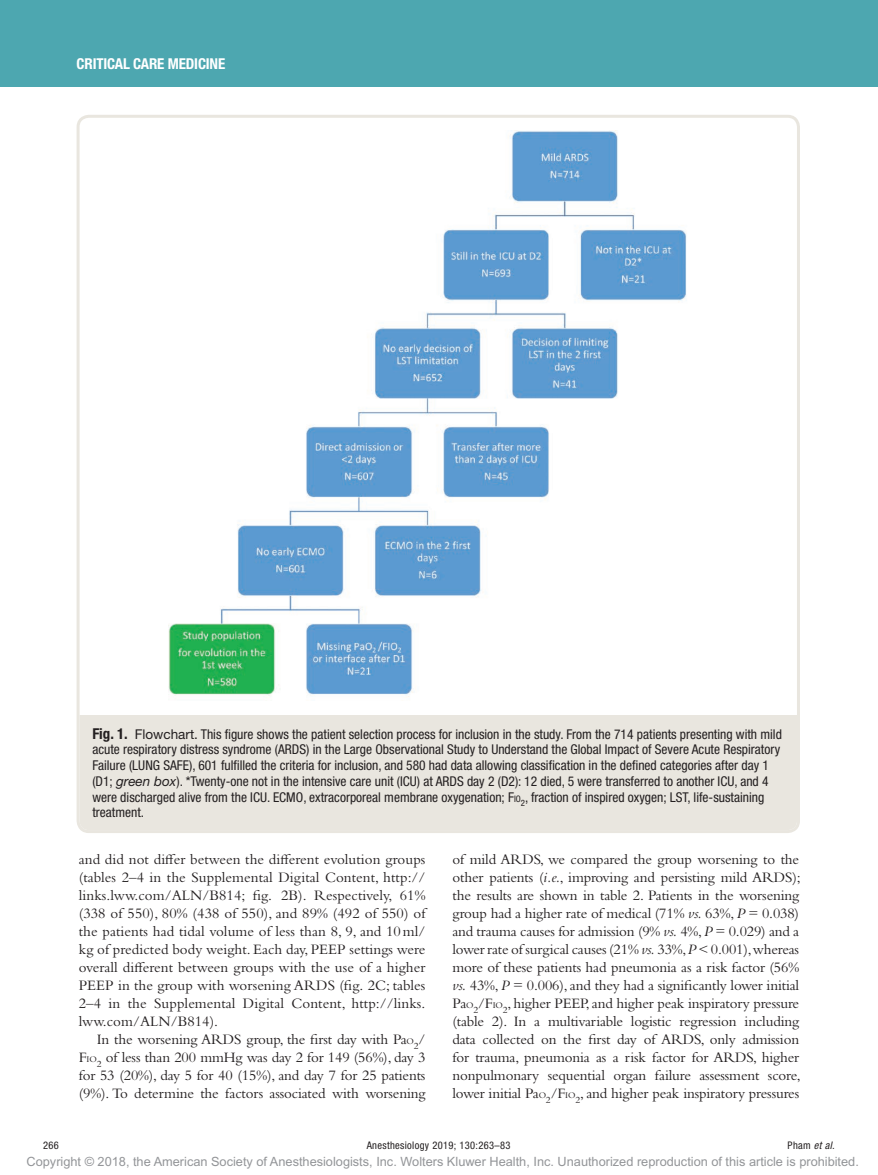
<style>
.page{position:relative;width:878px;height:1175px;background:#fff}
.page>*{position:absolute;margin:0;border:0;box-sizing:border-box;transform-origin:0 0}
.t1{font:15px/18px "Bembo Std";letter-spacing:-.01em;color:#231f20;text-align:justify}
.t2{font:700 condensed 15px "Helvetica Neue LT Std";letter-spacing:-.01em;color:#fff}
.t3{font:condensed 13.5px/15.8px "Helvetica Neue LT Std";color:#231f20}
.t4{font:12.75px "Arial MT Std";color:#939598}
.t5{font:condensed 10.5px "Helvetica Neue LT Std";letter-spacing:.03em;color:#231f20}
.t6{font:italic condensed 10.5px "Helvetica Neue LT Std";color:#231f20}
.t7{font:9.75px "Bembo Std";color:#231f20}
.t8{font:9px "Bembo Std";color:#231f20}
.s1{font-weight:700;font-size:15px}
.s2{font-stretch:normal}
.s3{font-style:italic;font-stretch:normal}
.s4{font-size:9px}
.s5{font-size:15px}
.s6{font-style:italic}
.s7{font-style:normal}
</style>
<div class="page">
<div style="left:0;top:0;width:878px;height:86px;background:#4da7b0"></div>
<div style="left:80px;top:715px;width:717px;height:115px;background:#e9e6df"></div>
<img style="left:168px;top:131px;width:519px;height:566px">
<div style="left:77px;top:115px;width:723px;height:718px;border:3px solid #e9e6df;border-radius:11px"></div>
<p class="t2" style="left:77px;top:54px;width:150px">CRITICAL CARE MEDICINE</p>
<p class="t3" style="left:92px;top:725px;width:691px"><span class="s1">FIG. 1.</span> <span class="s2">Flowchart.</span> This figure shows the patient selection process for inclusion in the study. From the 714 patients presenting with mild acute respiratory distress syndrome (ARDS) in the Large Observational Study to Understand the Global Impact of Severe Acute Respiratory Failure (LUNG SAFE), 601 fulfilled the criteria for inclusion, and 580 had data allowing classification in the defined categories after day 1 (D1; <span class="s3">green box</span>). *Twenty-one not in the intensive care unit (ICU) at ARDS day 2 (D2): 12 died, 5 were transferred to another ICU, and 4 were discharged alive from the ICU. ECMO, extracorporeal membrane oxygenation; F<span class="s4">IO</span><sub>2</sub>, fraction of inspired oxygen; LST, life-sustaining treatment.</p>
<p class="t1" style="left:79px;top:850px;width:348px">and did not differ between the different evolution groups (tables 2–4 in the Supplemental Digital Content, http:// links.lww.com/ALN/B814; fig. 2B). Respectively, 61% (338 of 550), 80% (438 of 550), and 89% (492 of 550) of the patients had tidal volume of less than 8, 9, and 10ml/ kg of predicted body weight. Each day, PEEP settings were overall different between groups with the use of a higher PEEP in the group with worsening ARDS (fig. 2C; tables 2–4 in the Supplemental Digital Content, http://links. lww.com/ALN/B814).</p>
<p class="t1" style="left:97px;top:1030px;width:319px">In the worsening ARDS group, the first day with Pa<span class="s4">O</span></p>
<p class="t7" style="left:414px;top:1040px;width:13px">2<sup>/</sup></p>
<p class="t8" style="left:79px;top:1054px;width:20px"><span class="s5">F</span>IO</p>
<p class="t1" style="left:79px;top:1048px;width:348px;text-indent:18px"><sub>2</sub> of less than 200 mmHg was day 2 for 149 (56%), day 3 for 53 (20%), day 5 for 40 (15%), and day 7 for 25 patients (9%). To determine the factors associated with worsening</p>
<p class="t1" style="left:452px;top:850px;width:350px">of mild ARDS, we compared the group worsening to the other patients (<span class="s6">i.e.</span>, improving and persisting mild ARDS); the results are shown in table 2. Patients in the worsening group had a higher rate of medical (71% <span class="s6">vs.</span> 63%, <span class="s6">P</span> = 0.038) and trauma causes for admission (9% <span class="s6">vs.</span> 4%, <span class="s6">P</span> = 0.029) and a lower rate of surgical causes (21% <span class="s6">vs.</span> 33%, <span class="s6">P</span> &lt; 0.001), whereas more of these patients had pneumonia as a risk factor (56% <span class="s6">vs.</span> 43%, <span class="s6">P</span> = 0.006), and they had a significantly lower initial Pa<span class="s4">O</span><sub>2</sub>/F<span class="s4">IO</span><sub>2</sub>, higher PEEP, and higher peak inspiratory pressure (table 2). In a multivariable logistic regression including data collected on the first day of ARDS, only admission for trauma, pneumonia as a risk factor for ARDS, higher nonpulmonary sequential organ failure assessment score, lower initial Pa<span class="s4">O</span><sub>2</sub>/F<span class="s4">IO</span><sub>2</sub>, and higher peak inspiratory pressures</p>
<p class="t5" style="left:43px;top:1139px;width:17px">266</p>
<p class="t5" style="left:367px;top:1139px;width:145px">Anesthesiology 2019; 130:263–83</p>
<p class="t6" style="left:787px;top:1139px;width:49px"><span class="s7">Pham</span> et al.</p>
<p class="t4" style="left:27px;top:1154px;width:833px">Copyright © 2018, the American Society of Anesthesiologists, Inc. Wolters Kluwer Health, Inc. Unauthorized reproduction of this article is prohibited.</p>
</div>
